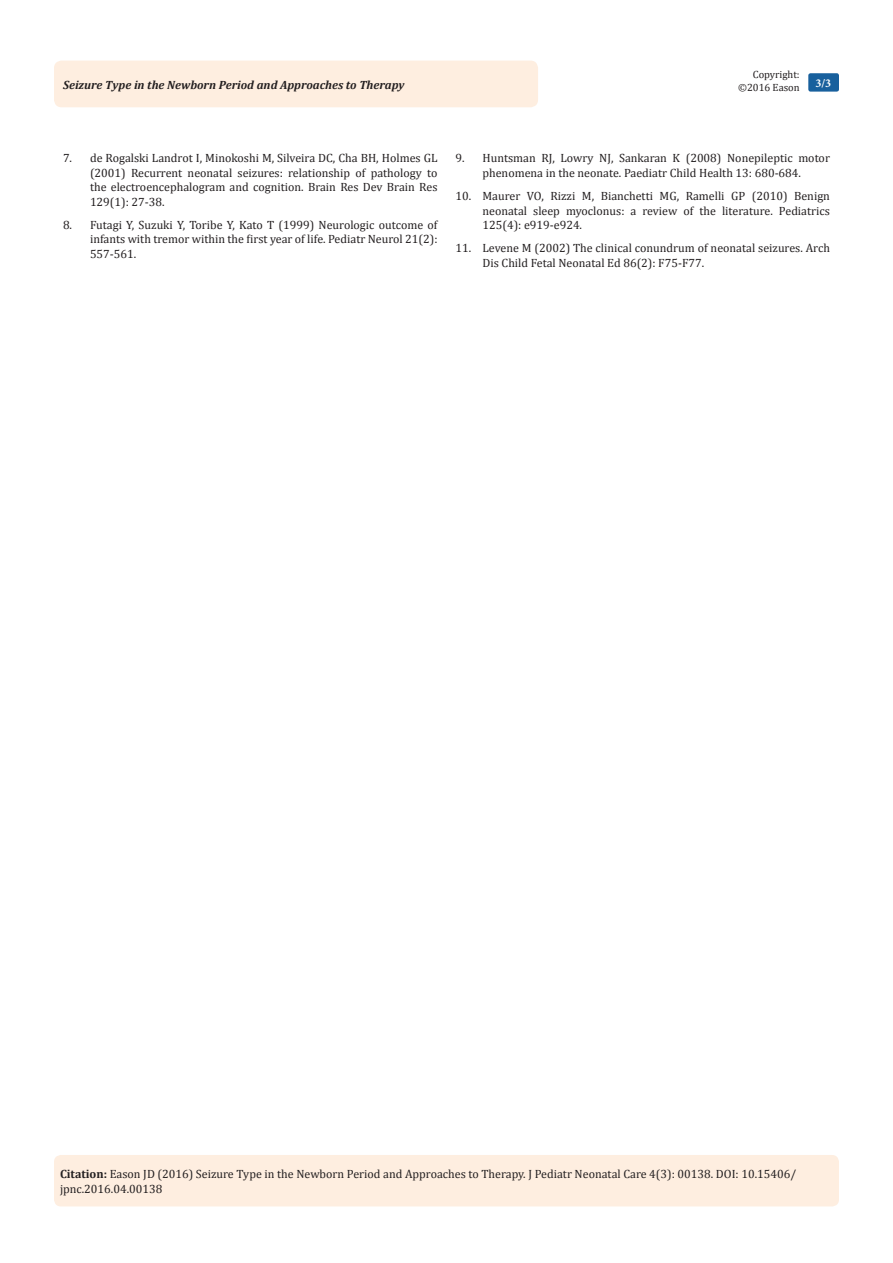
<style>
.page{position:relative;width:893px;height:1263px;background:#fff}
.page>*{position:absolute;margin:0;border:0;box-sizing:border-box;transform-origin:0 0}
.Citation{font:12px/14.4px "Cambria";color:#231f20;text-align:justify}
.t1{font:italic 700 12px "Cambria";color:#231f20}
.t2{font:700 12px "Minion Pro";color:#fff}
.t3{font:10.5px "Cambria";color:#231f20}
.s1{font-weight:700}
</style>
<div class="page">
<div style="left:54px;top:1155px;width:785px;height:51px;background:#feeee0;border-radius:7px"></div>
<div style="left:54px;top:61px;width:484px;height:46px;background:#feeee0;border-radius:8px"></div>
<div style="left:808px;top:73px;width:31px;height:19px;background:#18609d;border-radius:2px"></div>
<p class="t3" style="left:753px;top:69px;width:48px">Copyright:</p>
<p class="t3" style="left:738px;top:81px;width:63px">©2016 Eason</p>
<p class="t1" style="left:63px;top:76px;width:343px">Seizure Type in the Newborn Period and Approaches to Therapy</p>
<p class="t2" style="left:815px;top:74px;width:17px">3/3</p>
<p class="Citation" style="left:90px;top:151px;width:349px;text-indent:-27px">7. de Rogalski Landrot I, Minokoshi M, Silveira DC, Cha BH, Holmes GL (2001) Recurrent neonatal seizures: relationship of pathology to the electroencephalogram and cognition. Brain Res Dev Brain Res 129(1): 27-38.</p>
<p class="Citation" style="left:90px;top:218px;width:349px;text-indent:-27px">8. Futagi Y, Suzuki Y, Toribe Y, Kato T (1999) Neurologic outcome of infants with tremor within the first year of life. Pediatr Neurol 21(2):<br>557-561.</p>
<p class="Citation" style="left:455px;top:151px;width:376px;text-align:center">9. Huntsman RJ, Lowry NJ, Sankaran K (2008) Nonepileptic motor phenomena in the neonate. Paediatr Child Health 13: 680-684.</p>
<p class="Citation" style="left:482px;top:189px;width:349px;text-indent:-27px">10. Maurer VO, Rizzi M, Bianchetti MG, Ramelli GP (2010) Benign neonatal sleep myoclonus: a review of the literature. Pediatrics 125(4): e919-e924.</p>
<p class="Citation" style="left:482px;top:241px;width:349px;text-indent:-27px">11. Levene M (2002) The clinical conundrum of neonatal seizures. Arch<br>Dis Child Fetal Neonatal Ed 86(2): F75-F77.</p>
<p class="Citation" style="left:60px;top:1167px;width:738px"><span class="s1">Citation:</span> Eason JD (2016) Seizure Type in the Newborn Period and Approaches to Therapy. J Pediatr Neonatal Care 4(3): 00138. DOI: 10.15406/ jpnc.2016.04.00138</p>
</div>
